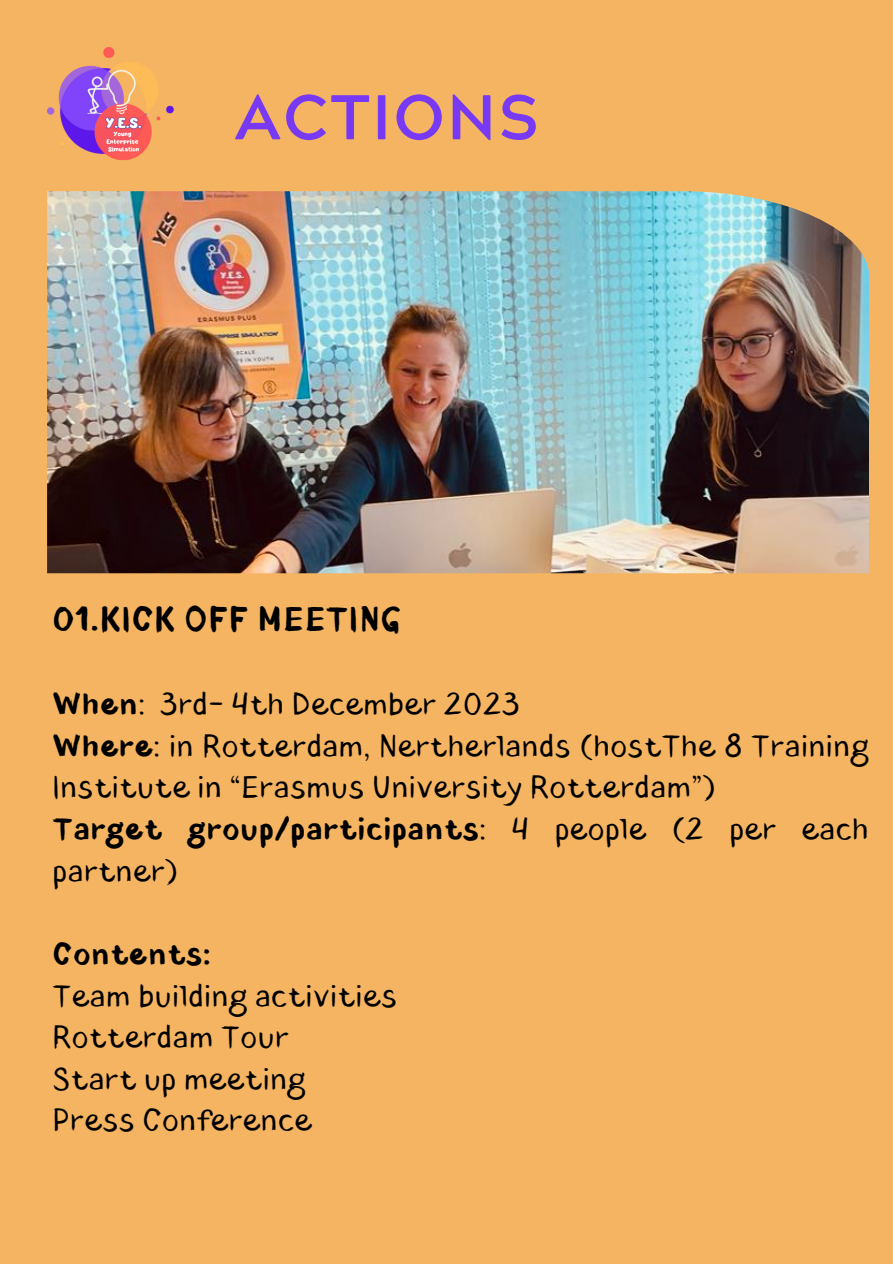
<style>
.page{position:relative;width:893px;height:1264px;background:#fff}
.page>*{position:absolute;margin:0;border:0;box-sizing:border-box;transform-origin:0 0}
.t1{font:700 63px "Acherus Grotesque";letter-spacing:.04em;color:#7839f5}
.t2{font:700 33.45px "Blushes";letter-spacing:.04em;color:#000}
.t3{font:30.45px/41.7px "Blushes";letter-spacing:.04em;color:#000}
.t4{font:700 30.45px "Blushes";letter-spacing:.04em;color:#000}
.s1{font-weight:700}
</style>
<div class="page">
<div style="left:0;top:0;width:892px;height:1263px;background:#f5b461"></div>
<img style="left:47px;top:47px;width:127px;height:113px">
<img style="left:47px;top:191px;width:821px;height:382px">
<p class="t1" style="left:234px;top:92px;width:306px">ACTIONS</p>
<p class="t2" style="left:53px;top:595px;width:350px">01.KICK OFF MEETING</p>
<p class="t3" style="left:53px;top:683px;width:468px"><span class="s1">When</span>: 3rd- 4th December 2023</p>
<p class="t3" style="left:53px;top:725px;width:817px"><span class="s1">Where</span>: in Rotterdam, Nertherlands (hostThe 8 Training<br>Institute in “Erasmus University Rotterdam”)</p>
<p class="t3" style="left:53px;top:808px;width:817px"><span class="s1">Target group/participants</span>: 4 people (2 per each partner)</p>
<p class="t4" style="left:53px;top:932px;width:159px">Contents:</p>
<p class="t3" style="left:53px;top:975px;width:345px">Team building activities</p>
<p class="t3" style="left:53px;top:1016px;width:237px">Rotterdam Tour</p>
<p class="t3" style="left:53px;top:1058px;width:254px">Start up meeting</p>
<p class="t3" style="left:53px;top:1100px;width:260px">Press Conference</p>
</div>
